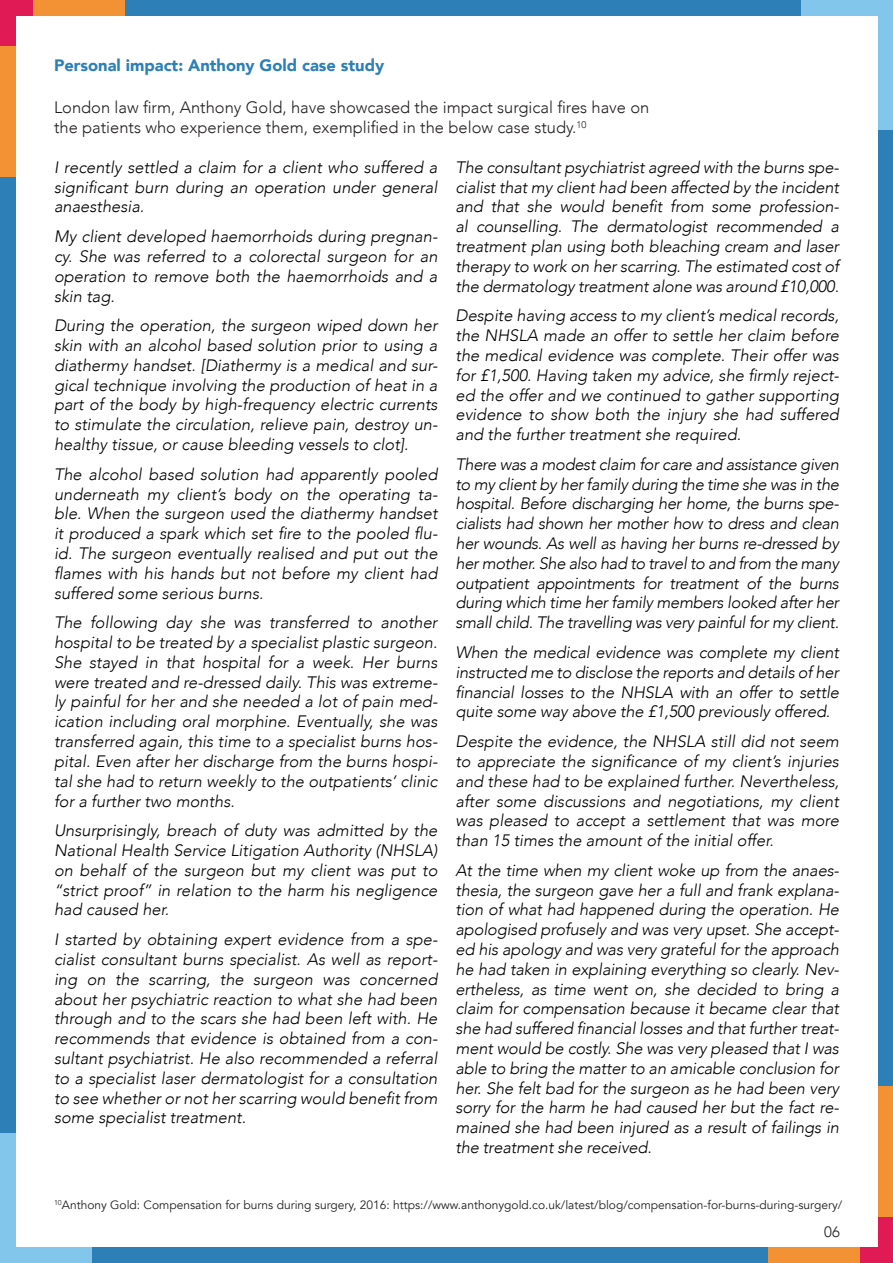
<style>
.page{position:relative;width:893px;height:1263px;background:#fff}
.page>*{position:absolute;margin:0;border:0;box-sizing:border-box;transform-origin:0 0}
.t1{font:italic 300 16.5px/19.8px "Avenir";color:#000;text-align:justify}
.t2{font:300 16.5px/19.8px "Avenir";color:#231f20}
.t3{font:900 16.5px "Avenir";color:#2d7fb7}
.t4{font:300 15px "Avenir";color:#231f20}
.t5{font:12px "Avenir";color:#231f20}
</style>
<div class="page">
<div style="left:0;top:1248px;width:92px;height:15px;background:#82c6eb"></div>
<div style="left:767px;top:1248px;width:94px;height:15px;background:#f39234"></div>
<div style="left:861px;top:1248px;width:32px;height:15px;background:#e01a55"></div>
<div style="left:92px;top:1248px;width:675px;height:15px;background:#2d7fb7"></div>
<div style="left:0;top:1133px;width:16px;height:130px;background:#82c6eb"></div>
<div style="left:0;top:45px;width:16px;height:132px;background:#f39234"></div>
<div style="left:0;top:0;width:16px;height:46px;background:#e01a55"></div>
<div style="left:0;top:177px;width:16px;height:956px;background:#2d7fb7"></div>
<div style="left:801px;top:0;width:92px;height:16px;background:#82c6eb"></div>
<div style="left:32px;top:0;width:93px;height:16px;background:#f39234"></div>
<div style="left:0;top:0;width:32px;height:16px;background:#e01a55"></div>
<div style="left:125px;top:0;width:676px;height:16px;background:#2d7fb7"></div>
<div style="left:878px;top:0;width:15px;height:130px;background:#82c6eb"></div>
<div style="left:878px;top:1085px;width:15px;height:133px;background:#f39234"></div>
<div style="left:878px;top:1217px;width:15px;height:46px;background:#e01a55"></div>
<div style="left:878px;top:130px;width:15px;height:955px;background:#2d7fb7"></div>
<p class="t3" style="left:54px;top:51px;width:332px">Personal impact: Anthony Gold case study</p>
<p class="t2" style="left:54px;top:98px;width:597px">London law firm, Anthony Gold, have showcased the impact surgical fires have on the patients who experience them, exemplified in the below case study.<sup>10</sup></p>
<p class="t1" style="left:455px;top:157px;width:385px">The consultant psychiatrist agreed with the burns spe&shy;cialist that my client had been affected by the incident and that she would benefit from some profession&shy;al counselling. The dermatologist recommended a treatment plan using both bleaching cream and laser therapy to work on her scarring. The estimated cost of the dermatology treatment alone was around £10,000.</p>
<p class="t1" style="left:455px;top:306px;width:385px">Despite having access to my client’s medical records, the NHSLA made an offer to settle her claim before the medical evidence was complete. Their offer was for £1,500. Having taken my advice, she firmly reject&shy;ed the offer and we continued to gather supporting evidence to show both the injury she had suffered and the further treatment she required.</p>
<p class="t1" style="left:455px;top:454px;width:385px">There was a modest claim for care and assistance given to my client by her family during the time she was in the hospital. Before discharging her home, the burns spe&shy;cialists had shown her mother how to dress and clean her wounds. As well as having her burns re-dressed by her mother. She also had to travel to and from the many outpatient appointments for treatment of the burns during which time her family members looked after her small child. The travelling was very painful for my client.</p>
<p class="t1" style="left:455px;top:642px;width:385px">When the medical evidence was complete my client instructed me to disclose the reports and details of her financial losses to the NHSLA with an offer to settle quite some way above the £1,500 previously offered.</p>
<p class="t1" style="left:455px;top:731px;width:385px">Despite the evidence, the NHSLA still did not seem to appreciate the significance of my client’s injuries and these had to be explained further. Nevertheless, after some discussions and negotiations, my client was pleased to accept a settlement that was more than 15 times the amount of the initial offer.</p>
<p class="t1" style="left:455px;top:860px;width:385px">At the time when my client woke up from the anaes&shy;thesia, the surgeon gave her a full and frank explana&shy;tion of what had happened during the operation. He apologised profusely and was very upset. She accept&shy;ed his apology and was very grateful for the approach he had taken in explaining everything so clearly. Nev&shy;ertheless, as time went on, she decided to bring a claim for compensation because it became clear that she had suffered financial losses and that further treat&shy;ment would be costly. She was very pleased that I was able to bring the matter to an amicable conclusion for her. She felt bad for the surgeon as he had been very sorry for the harm he had caused her but the fact re&shy;mained she had been injured as a result of failings in the treatment she received.</p>
<p class="t1" style="left:54px;top:157px;width:385px">I recently settled a claim for a client who suffered a significant burn during an operation under general anaesthesia.</p>
<p class="t1" style="left:54px;top:227px;width:385px">My client developed haemorrhoids during pregnan&shy;cy. She was referred to a colorectal surgeon for an operation to remove both the haemorrhoids and a skin tag.</p>
<p class="t1" style="left:54px;top:316px;width:385px">During the operation, the surgeon wiped down her skin with an alcohol based solution prior to using a diathermy handset. [Diathermy is a medical and sur&shy;gical technique involving the production of heat in a part of the body by high-frequency electric currents to stimulate the circulation, relieve pain, destroy un&shy;healthy tissue, or cause bleeding vessels to clot].</p>
<p class="t1" style="left:54px;top:464px;width:385px">The alcohol based solution had apparently pooled underneath my client’s body on the operating ta&shy;ble. When the surgeon used the diathermy handset it produced a spark which set fire to the pooled flu&shy;id. The surgeon eventually realised and put out the flames with his hands but not before my client had suffered some serious burns.</p>
<p class="t1" style="left:54px;top:613px;width:385px">The following day she was transferred to another hospital to be treated by a specialist plastic surgeon.<br>She stayed in that hospital for a week. Her burns were treated and re-dressed daily. This was extreme&shy;ly painful for her and she needed a lot of pain med&shy;ication including oral morphine. Eventually, she was transferred again, this time to a specialist burns hos&shy;pital. Even after her discharge from the burns hospi&shy;tal she had to return weekly to the outpatients’ clinic for a further two months.</p>
<p class="t1" style="left:54px;top:821px;width:385px">Unsurprisingly, breach of duty was admitted by the National Health Service Litigation Authority (NHSLA) on behalf of the surgeon but my client was put to “strict proof” in relation to the harm his negligence had caused her.</p>
<p class="t1" style="left:54px;top:929px;width:385px">I started by obtaining expert evidence from a spe&shy;cialist consultant burns specialist. As well as report&shy;ing on the scarring, the surgeon was concerned about her psychiatric reaction to what she had been through and to the scars she had been left with. He recommends that evidence is obtained from a con&shy;sultant psychiatrist. He also recommended a referral to a specialist laser dermatologist for a consultation to see whether or not her scarring would benefit from some specialist treatment.</p>
<p class="t5" style="left:54px;top:1198px;width:790px"><sup>10</sup>Anthony Gold: Compensation for burns during surgery, 2016: https://www.anthonygold.co.uk/latest/blog/compensation-for-burns-during-surgery/</p>
<p class="t4" style="left:824px;top:1223px;width:17px">06</p>
</div>
